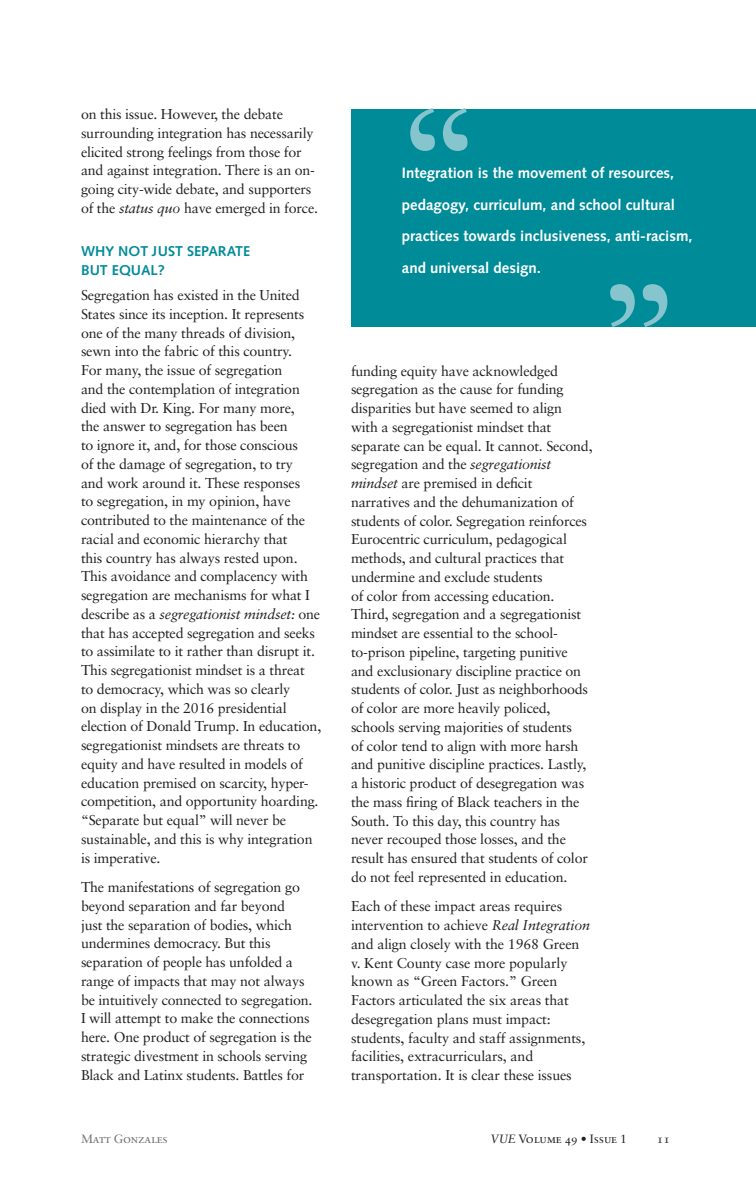
<style>
.page{position:relative;width:756px;height:1188px;background:#fff}
.page>*{position:absolute;margin:0;border:0;box-sizing:border-box;transform-origin:0 0}
.t1{font:700 15px/31.5px "Syntax";color:#fff}
.t2{font:14.25px/18.8px "Sabon";letter-spacing:-.015em;color:#231f20}
.t3{font:700 14.25px/18.8px "Syntax";color:#008b98}
.t4{font:12px "Sabon Roman SC";letter-spacing:-.015em;color:#231f20}
.t5{font:12px "Sabon Roman SC";letter-spacing:-.015em;color:#6c6d70}
.s1{font-style:italic}
.s2{font-family:"Sabon Italic Os F"}
.s3{font-family:"Sabon"}
</style>
<div class="page">
<div style="left:351px;top:110px;width:405px;height:217px;background:#008b98"></div>
<svg style="left:410px;top:108px;width:58px;height:43px"></svg>
<svg style="left:610px;top:284px;width:57px;height:43px"></svg>
<p class="t2" style="left:81px;top:105px;width:239px">on this issue. However, the debate surrounding integration has necessarily elicited strong feelings from those for and against integration. There is an on&shy;going city-wide debate, and supporters of the <span class="s1">status quo</span> have emerged in force.</p>
<p class="t3" style="left:81px;top:242px;width:171px">WHY NOT JUST SEPARATE<br>BUT EQUAL?</p>
<p class="t2" style="left:81px;top:286px;width:242px">Segregation has existed in the United States since its inception. It represents one of the many threads of division, sewn into the fabric of this country.<br>For many, the issue of segregation<br>and the contemplation of integration died with Dr. King. For many more,<br>the answer to segregation has been<br>to ignore it, and, for those conscious<br>of the damage of segregation, to try<br>and work around it. These responses<br>to segregation, in my opinion, have contributed to the maintenance of the racial and economic hierarchy that<br>this country has always rested upon.<br>This avoidance and complacency with segregation are mechanisms for what I describe as a <span class="s1">segregationist mindset:</span> one that has accepted segregation and seeks to assimilate to it rather than disrupt it.<br>This segregationist mindset is a threat<br>to democracy, which was so clearly<br>on display in the 2016 presidential election of Donald Trump. In education, segregationist mindsets are threats to equity and have resulted in models of education premised on scarcity, hyper&shy;competition, and opportunity hoarding. “Separate but equal” will never be sustainable, and this is why integration is imperative.</p>
<p class="t2" style="left:81px;top:878px;width:233px">The manifestations of segregation go beyond separation and far beyond<br>just the separation of bodies, which undermines democracy. But this separation of people has unfolded a range of impacts that may not always be intuitively connected to segregation.<br>I will attempt to make the connections here. One product of segregation is the strategic divestment in schools serving Black and Latinx students. Battles for</p>
<p class="t5" style="left:81px;top:1132px;width:88px">Matt Gonzales</p>
<p class="t1" style="left:402px;top:157px;width:292px">Integration is the movement of resources, pedagogy, curriculum, and school cultural practices towards inclusiveness, anti-racism, and universal design.</p>
<p class="t2" style="left:351px;top:361px;width:243px">funding equity have acknowledged segregation as the cause for funding disparities but have seemed to align with a segregationist mindset that separate can be equal. It cannot. Second, segregation and the <span class="s1">segregationist mindset</span> are premised in deficit narratives and the dehumanization of students of color. Segregation reinforces Eurocentric curriculum, pedagogical methods, and cultural practices that undermine and exclude students<br>of color from accessing education.<br>Third, segregation and a segregationist mindset are essential to the school&shy;to-prison pipeline, targeting punitive and exclusionary discipline practice on students of color. Just as neighborhoods of color are more heavily policed, schools serving majorities of students<br>of color tend to align with more harsh and punitive discipline practices. Lastly, a historic product of desegregation was the mass firing of Black teachers in the South. To this day, this country has never recouped those losses, and the result has ensured that students of color do not feel represented in education.</p>
<p class="t2" style="left:351px;top:897px;width:241px">Each of these impact areas requires intervention to achieve <span class="s1">Real Integration </span>and align closely with the 1968 Green v. Kent County case more popularly known as “Green Factors.” Green Factors articulated the six areas that desegregation plans must impact: students, faculty and staff assignments, facilities, extracurriculars, and transportation. It is clear these issues</p>
<p class="t4" style="left:490px;top:1132px;width:138px"><span class="s2">VUE</span> Volume 49 • Issue <span class="s3">1</span></p>
<p class="t4" style="left:657px;top:1132px;width:15px">11</p>
</div>
